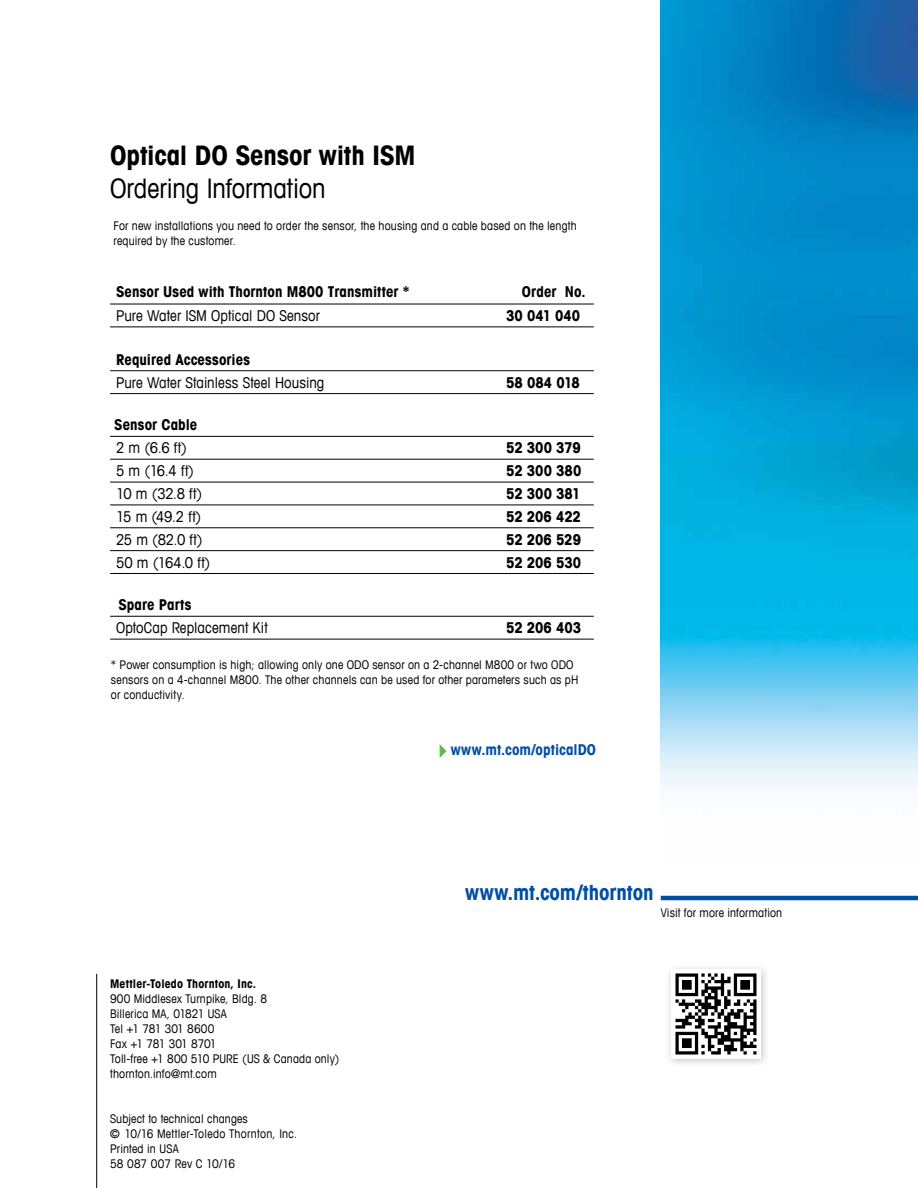
<style>
.page{position:relative;width:918px;height:1188px;background:#fff}
.page>*{position:absolute;margin:0;border:0;box-sizing:border-box;transform-origin:0 0}
.t1{font:700 condensed 27px "Avant Garde Com";letter-spacing:-.005em;color:#000}
.t2{font:condensed 27px "Avant Garde Com";letter-spacing:-.005em;color:#000}
.t3{font:700 condensed 21px "Avant Garde Com";letter-spacing:-.005em;color:#004fa3}
.t4{font:700 condensed 15px "Avant Garde Com";letter-spacing:.005em;color:#000}
.t5{font:condensed 15px "Avant Garde Com";letter-spacing:.005em;color:#000}
.t6{font:700 condensed 15px "Avant Garde Com";letter-spacing:.005em;color:#004fa3}
.t7{font:condensed 12px/15px "Avant Garde Com";letter-spacing:.015em;color:#000}
.t8{font:700 condensed 12px "Avant Garde Com";letter-spacing:.01em;color:#000}
</style>
<div class="page">
<img style="left:661px;top:0;width:257px;height:787px">
<hr style="left:661px;top:896px;width:257px;height:4px;background:#004fa3">
<hr style="left:96px;top:974px;width:1px;height:214px;background:#000">
<hr style="left:110px;top:304px;width:484px;height:1px;background:#000">
<hr style="left:110px;top:327px;width:484px;height:1px;background:#000">
<hr style="left:110px;top:370px;width:484px;height:1px;background:#000">
<hr style="left:110px;top:393px;width:484px;height:1px;background:#000">
<hr style="left:110px;top:436px;width:484px;height:1px;background:#000">
<hr style="left:110px;top:459px;width:484px;height:1px;background:#000">
<hr style="left:110px;top:482px;width:484px;height:1px;background:#000">
<hr style="left:110px;top:505px;width:484px;height:1px;background:#000">
<hr style="left:110px;top:527px;width:484px;height:1px;background:#000">
<hr style="left:110px;top:550px;width:484px;height:1px;background:#000">
<hr style="left:110px;top:573px;width:484px;height:1px;background:#000">
<hr style="left:110px;top:616px;width:484px;height:1px;background:#000">
<hr style="left:110px;top:639px;width:484px;height:1px;background:#000">
<svg style="left:440px;top:744px;width:7px;height:14px"></svg>
<div style="left:664px;top:963px;width:106px;height:105px;background:#000;opacity:.25"></div>
<img style="left:671px;top:970px;width:89px;height:88px">
<h1 class="t1" style="left:110px;top:137px;width:307px">Optical DO Sensor with ISM</h1>
<h1 class="t2" style="left:110px;top:171px;width:217px">Ordering Information</h1>
<p class="t7" style="left:114px;top:218px;width:465px">For new installations you need to order the sensor, the housing and a cable based on the length required by the customer.</p>
<p class="t4" style="left:116px;top:282px;width:295px">Sensor Used with Thornton M800 Transmitter *</p>
<p class="t4" style="left:522px;top:282px;width:65px">Order No.</p>
<p class="t5" style="left:116px;top:306px;width:205px">Pure Water ISM Optical DO Sensor</p>
<p class="t4" style="left:506px;top:306px;width:76px">30 041 040</p>
<p class="t4" style="left:116px;top:350px;width:135px">Required Accessories</p>
<p class="t5" style="left:116px;top:373px;width:210px">Pure Water Stainless Steel Housing</p>
<p class="t4" style="left:506px;top:373px;width:75px">58 084 018</p>
<p class="t4" style="left:114px;top:415px;width:85px">Sensor Cable</p>
<p class="t5" style="left:116px;top:439px;width:72px">2 m (6.6 ft)</p>
<p class="t4" style="left:506px;top:438px;width:76px">52 300 379</p>
<p class="t5" style="left:116px;top:461px;width:79px">5 m (16.4 ft)</p>
<p class="t4" style="left:506px;top:461px;width:77px">52 300 380</p>
<p class="t5" style="left:116px;top:484px;width:88px">10 m (32.8 ft)</p>
<p class="t4" style="left:506px;top:484px;width:76px">52 300 381</p>
<p class="t5" style="left:116px;top:507px;width:87px">15 m (49.2 ft)</p>
<p class="t4" style="left:506px;top:507px;width:76px">52 206 422</p>
<p class="t5" style="left:116px;top:530px;width:88px">25 m (82.0 ft)</p>
<p class="t4" style="left:506px;top:530px;width:76px">52 206 529</p>
<p class="t5" style="left:116px;top:553px;width:96px">50 m (164.0 ft)</p>
<p class="t4" style="left:506px;top:552px;width:77px">52 206 530</p>
<p class="t4" style="left:118px;top:595px;width:74px">Spare Parts</p>
<p class="t5" style="left:116px;top:618px;width:153px">OptoCap Replacement Kit</p>
<p class="t4" style="left:506px;top:618px;width:77px">52 206 403</p>
<p class="t7" style="left:111px;top:657px;width:469px">* Power consumption is high; allowing only one ODO sensor on a 2-channel M800 or two ODO sensors on a 4-channel M800. The other channels can be used for other parameters such as pH or conductivity.</p>
<p class="t6" style="left:451px;top:740px;width:147px">www.mt.com/opticalDO</p>
<p class="t8" style="left:110px;top:976px;width:147px">Mettler-Toledo Thornton, Inc.</p>
<p class="t7" style="left:110px;top:991px;width:231px">900 Middlesex Turnpike, Bldg. 8<br>Billerica MA, 01821 USA<br>Tel +1 781 301 8600<br>Fax +1 781 301 8701<br>Toll-free +1 800 510 PURE (US &amp; Canada only) thornton.info@mt.com</p>
<p class="t7" style="left:110px;top:1111px;width:189px">Subject to technical changes<br>© 10/16 Mettler-Toledo Thornton, Inc.<br>Printed in USA<br>58 087 007 Rev C 10/16</p>
<h2 class="t3" style="left:465px;top:879px;width:190px">www.mt.com/thornton</h2>
<p class="t7" style="left:661px;top:905px;width:123px">Visit for more information</p>
</div>
